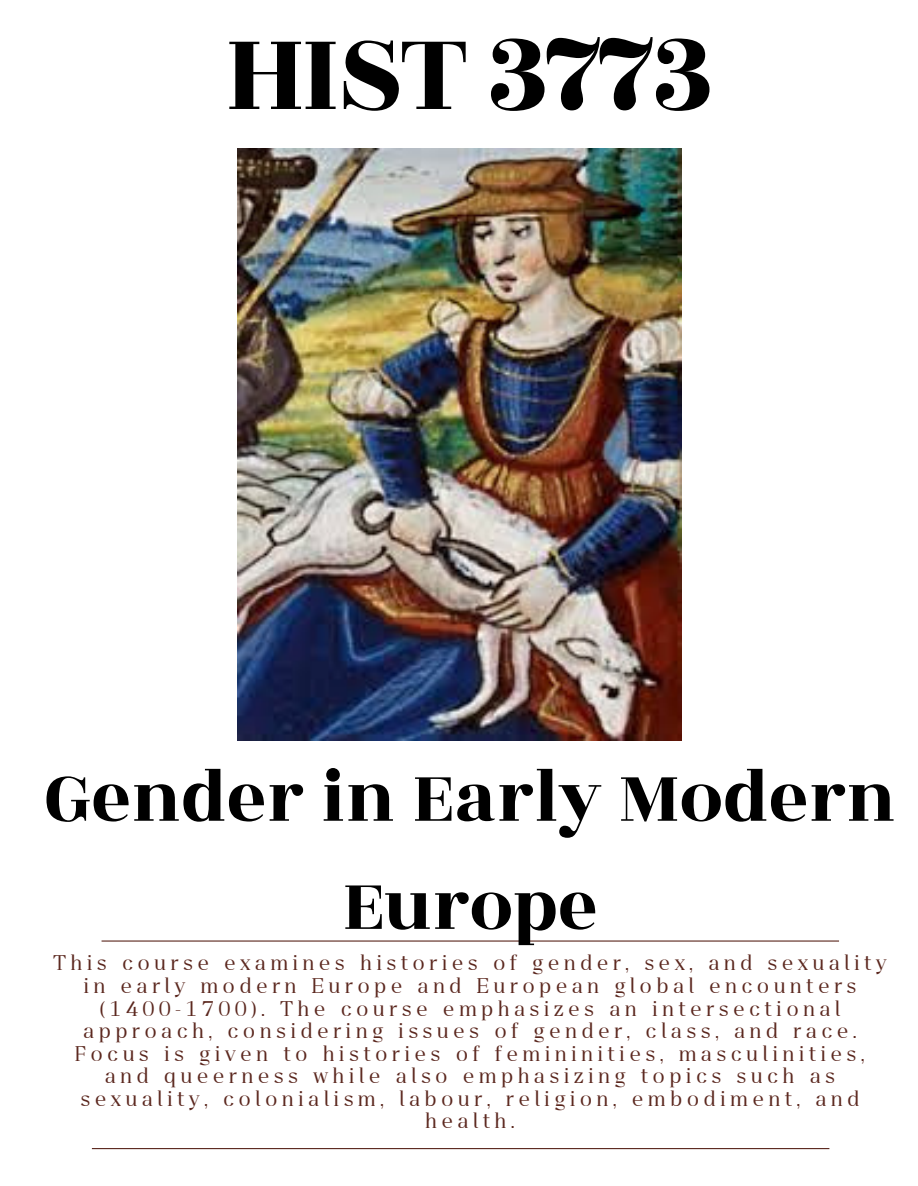
<style>
.page{position:relative;width:918px;height:1186px;background:#fff}
.page>*{position:absolute;margin:0;border:0;box-sizing:border-box;transform-origin:0 0}
.t1{font:120.15px "Rozha One";letter-spacing:-.03em;color:#000}
.t2{font:77.4px/108.1px "Rozha One";color:#000;text-align:center}
.t3{font:21.15px/22.5px "Cloud Lucent";letter-spacing:.2em;color:#5b271e;text-align:center}
</style>
<div class="page">
<hr style="left:102px;top:940px;width:737px;height:1px;background:#5b271e">
<hr style="left:92px;top:1148px;width:737px;height:1px;background:#5b271e">
<img style="left:238px;top:148px;width:443px;height:593px">
<h1 class="t1" style="left:226px;top:-11px;width:490px">HIST 3773</h1>
<h2 class="t2" style="left:44px;top:744px;width:853px">Gender in Early Modern<br>Europe</h2>
<p class="t3" style="left:53px;top:954px;width:835px">This course examines histories of gender, sex, and sexuality in early modern Europe and European global encounters (1400-1700). The course emphasizes an intersectional approach, considering issues of gender, class, and race.<br>Focus is given to histories of femininities, masculinities, and queerness while also emphasizing topics such as sexuality, colonialism, labour, religion, embodiment, and health.</p>
</div>
